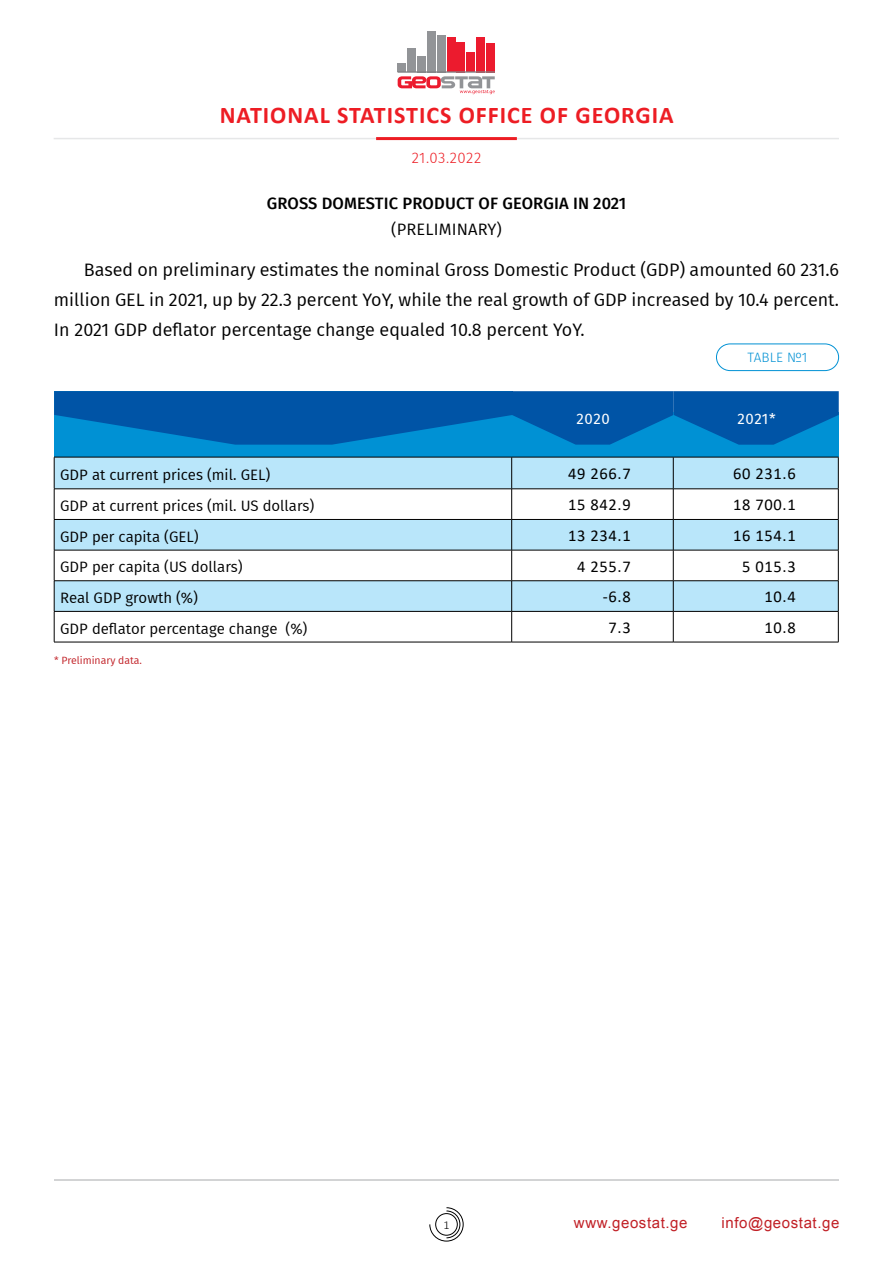
<style>
.page{position:relative;width:893px;height:1263px;background:#fff}
.page>*{position:absolute;margin:0;border:0;box-sizing:border-box;transform-origin:0 0}
.t1{font:700 24px "Calibri";letter-spacing:.04em;color:#ed1d24}
.t2{font:18px/30px "Fira GO";color:#000;text-align:justify}
.t3{font:16.5px "Calibri";letter-spacing:.04em;color:#000}
.t4{font:500 16.5px "Fira GO";letter-spacing:.01em;color:#000}
.t5{font:16.5px "Fira GO";letter-spacing:.01em;color:#000}
.t6{font:15px "Fira GO";color:#000}
.t7{font:15px "BPG Ingiri Arial";letter-spacing:.04em;color:#c12026}
.t8{font:300 15px "Fira GO";letter-spacing:.03em;color:#ed1d24}
.t9{font:15px "Fira GO";letter-spacing:.035em;color:#fff}
.t10{font:300 13.5px "Fira GO";letter-spacing:.01em;color:#0091d4}
.t11{font:300 12px "Calibri";color:#000}
.t12{font:10.5px "Fira GO";color:#c12026}
</style>
<div class="page">
<svg style="left:429px;top:1207px;width:35px;height:34px"></svg>
<hr style="left:54px;top:1179px;width:785px;height:1px;background:#a7a9ac">
<hr style="left:54px;top:138px;width:785px;height:1px;background:#e6e7e8">
<hr style="left:376px;top:137px;width:141px;height:3px;background:#ed1d24">
<div style="left:398px;top:64px;width:8px;height:8px;background:#929497"></div>
<div style="left:407px;top:48px;width:9px;height:24px;background:#929497"></div>
<div style="left:417px;top:56px;width:9px;height:16px;background:#929497"></div>
<div style="left:427px;top:31px;width:9px;height:41px;background:#929497"></div>
<div style="left:437px;top:35px;width:9px;height:37px;background:#929497"></div>
<div style="left:447px;top:38px;width:8px;height:34px;background:#ec1b2e"></div>
<div style="left:457px;top:42px;width:8px;height:30px;background:#ec1b2e"></div>
<div style="left:466px;top:53px;width:9px;height:19px;background:#ec1b2e"></div>
<div style="left:476px;top:37px;width:9px;height:35px;background:#ec1b2e"></div>
<div style="left:486px;top:43px;width:9px;height:29px;background:#ec1b2e"></div>
<hr style="left:398px;top:71px;width:97px;height:2px;background:#808184">
<svg style="left:398px;top:76px;width:97px;height:18px"></svg>
<div style="left:54px;top:391px;width:458px;height:66px;background:#0091d4"></div>
<div style="left:512px;top:413px;width:162px;height:44px;background:#0091d4"></div>
<div style="left:674px;top:413px;width:165px;height:44px;background:#0091d4"></div>
<svg style="left:54px;top:391px;width:785px;height:54px"></svg>
<div style="left:55px;top:458px;width:783px;height:31px;background:#b9e6fa"></div>
<svg style="left:55px;top:490px;width:783px;height:152px"></svg>
<hr style="left:54px;top:457px;width:458px;height:1px;background:#000">
<hr style="left:54px;top:457px;width:1px;height:32px;background:#000">
<hr style="left:512px;top:457px;width:161px;height:1px;background:#000">
<hr style="left:511px;top:457px;width:1px;height:32px;background:#000">
<hr style="left:673px;top:457px;width:165px;height:1px;background:#000">
<hr style="left:673px;top:457px;width:1px;height:32px;background:#000">
<hr style="left:838px;top:457px;width:1px;height:32px;background:#000">
<hr style="left:54px;top:520px;width:1px;height:30px;background:#000">
<hr style="left:511px;top:520px;width:1px;height:30px;background:#000">
<hr style="left:673px;top:520px;width:1px;height:30px;background:#000">
<hr style="left:838px;top:520px;width:1px;height:30px;background:#000">
<hr style="left:54px;top:581px;width:1px;height:30px;background:#000">
<hr style="left:511px;top:581px;width:1px;height:30px;background:#000">
<hr style="left:673px;top:581px;width:1px;height:30px;background:#000">
<hr style="left:838px;top:581px;width:1px;height:30px;background:#000">
<hr style="left:54px;top:489px;width:458px;height:1px;background:#000">
<hr style="left:54px;top:489px;width:1px;height:30px;background:#000">
<hr style="left:54px;top:519px;width:458px;height:1px;background:#000">
<hr style="left:512px;top:489px;width:161px;height:1px;background:#000">
<hr style="left:511px;top:489px;width:1px;height:30px;background:#000">
<hr style="left:512px;top:519px;width:161px;height:1px;background:#000">
<hr style="left:673px;top:489px;width:165px;height:1px;background:#000">
<hr style="left:673px;top:489px;width:1px;height:30px;background:#000">
<hr style="left:838px;top:489px;width:1px;height:30px;background:#000">
<hr style="left:673px;top:519px;width:165px;height:1px;background:#000">
<hr style="left:54px;top:550px;width:458px;height:1px;background:#000">
<hr style="left:54px;top:550px;width:1px;height:30px;background:#000">
<hr style="left:54px;top:580px;width:458px;height:1px;background:#000">
<hr style="left:512px;top:550px;width:161px;height:1px;background:#000">
<hr style="left:511px;top:550px;width:1px;height:30px;background:#000">
<hr style="left:512px;top:580px;width:161px;height:1px;background:#000">
<hr style="left:673px;top:550px;width:165px;height:1px;background:#000">
<hr style="left:673px;top:550px;width:1px;height:30px;background:#000">
<hr style="left:838px;top:550px;width:1px;height:30px;background:#000">
<hr style="left:673px;top:580px;width:165px;height:1px;background:#000">
<hr style="left:54px;top:611px;width:458px;height:1px;background:#000">
<hr style="left:54px;top:612px;width:1px;height:30px;background:#000">
<hr style="left:54px;top:642px;width:458px;height:1px;background:#000">
<hr style="left:512px;top:611px;width:161px;height:1px;background:#000">
<hr style="left:511px;top:612px;width:1px;height:30px;background:#000">
<hr style="left:512px;top:642px;width:161px;height:1px;background:#000">
<hr style="left:673px;top:611px;width:165px;height:1px;background:#000">
<hr style="left:673px;top:612px;width:1px;height:30px;background:#000">
<hr style="left:838px;top:612px;width:1px;height:30px;background:#000">
<hr style="left:673px;top:642px;width:165px;height:1px;background:#000">
<div style="left:716px;top:344px;width:123px;height:27px;border:1px solid #0091d4;border-radius:14px"></div>
<h1 class="t1" style="left:220px;top:98px;width:455px">NATIONAL STATISTICS OFFICE OF GEORGIA</h1>
<p class="t8" style="left:412px;top:149px;width:71px">21.03.2022</p>
<p class="t4" style="left:267px;top:194px;width:361px">GROSS DOMESTIC PRODUCT OF GEORGIA IN 2021</p>
<p class="t5" style="left:391px;top:219px;width:112px">(PRELIMINARY)</p>
<p class="t2" style="left:54px;top:255px;width:786px;text-indent:30px">Based on preliminary estimates the nominal Gross Domestic Product (GDP) amounted 60 231.6 million GEL in 2021, up by 22.3 percent YoY, while the real growth of GDP increased by 10.4 percent.<br>In 2021 GDP deflator percentage change equaled 10.8 percent YoY.</p>
<p class="t10" style="left:748px;top:349px;width:61px">TABLE №1</p>
<p class="t9" style="left:577px;top:410px;width:35px">2020</p>
<p class="t9" style="left:737px;top:410px;width:40px">2021*</p>
<p class="t6" style="left:60px;top:466px;width:212px">GDP at current prices (mil. GEL)</p>
<p class="t3" style="left:568px;top:462px;width:64px">49 266.7</p>
<p class="t3" style="left:733px;top:462px;width:64px">60 231.6</p>
<p class="t6" style="left:60px;top:497px;width:256px">GDP at current prices (mil. US dollars)</p>
<p class="t3" style="left:568px;top:493px;width:64px">15 842.9</p>
<p class="t3" style="left:733px;top:493px;width:64px">18 700.1</p>
<p class="t6" style="left:60px;top:528px;width:140px">GDP per capita (GEL)</p>
<p class="t3" style="left:568px;top:524px;width:64px">13 234.1</p>
<p class="t3" style="left:733px;top:524px;width:64px">16 154.1</p>
<p class="t6" style="left:60px;top:558px;width:184px">GDP per capita (US dollars)</p>
<p class="t3" style="left:577px;top:555px;width:55px">4 255.7</p>
<p class="t3" style="left:742px;top:555px;width:55px">5 015.3</p>
<p class="t6" style="left:60px;top:589px;width:139px">Real GDP growth (%)</p>
<p class="t3" style="left:603px;top:585px;width:29px">-6.8</p>
<p class="t3" style="left:765px;top:585px;width:33px">10.4</p>
<p class="t6" style="left:60px;top:620px;width:249px">GDP deflator percentage change (%)</p>
<p class="t3" style="left:608px;top:616px;width:24px">7.3</p>
<p class="t3" style="left:765px;top:616px;width:33px">10.8</p>
<p class="t12" style="left:54px;top:654px;width:89px">* Preliminary data.</p>
<p class="t11" style="left:443px;top:1217px;width:8px">1</p>
<p class="t7" style="left:574px;top:1213px;width:115px">www.geostat.ge</p>
<p class="t7" style="left:722px;top:1213px;width:119px">info@geostat.ge</p>
</div>
